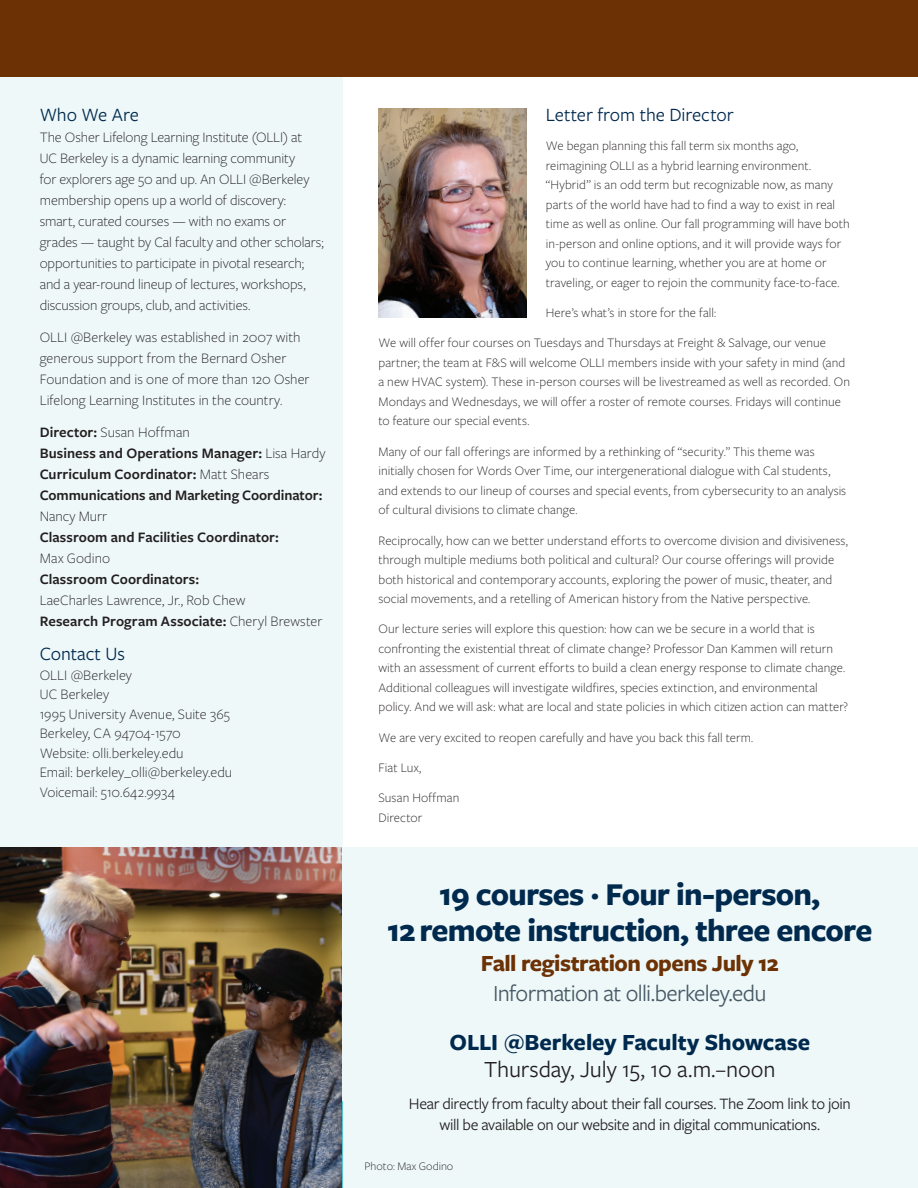
<style>
.page{position:relative;width:918px;height:1188px;background:#fff}
.page>*{position:absolute;margin:0;border:0;box-sizing:border-box;transform-origin:0 0}
.t1{font:700 33px/36px "Freight Sans Pro";letter-spacing:-.025em;color:#00294e;text-align:center}
.Text_11_14{font:24px/30px "Freight Sans Pro";letter-spacing:-.03em;color:#475865;text-align:center}
.Info_Session{font:700 24px "Freight Sans Pro";letter-spacing:-.005em;color:#00294e}
.Info_Session-2{font:24px "Freight Sans Pro";letter-spacing:-.005em;color:#231f20}
.Freight_Sans_BodyTex{font:19.5px "Freight Sans Pro";letter-spacing:-.005em;color:#00294e}
.Text_11_14-2{font:16.5px/21px "Freight Sans Pro";letter-spacing:-.02em;color:#231f20;text-align:center}
.Freight_Sans_BodyTex-2{font:300 15px/21px "Freight Sans Pro";letter-spacing:-.005em;color:#231f20}
.Freight_Sans_BodyTex-3{font:600 15px/21px "Freight Sans Pro";color:#231f20}
.Freight_Sans_BodyTex-4{font:300 13.5px/19.5px "Freight Sans Pro";letter-spacing:.005em;color:#231f20}
.Photo_Caption_2{font:300 12px "Freight Sans Pro";color:#231f20}
.s1{font-weight:300}
.s2{font-weight:700;color:#6c3205}
</style>
<div class="page">
<div style="left:0;top:0;width:918px;height:77px;background:#6c3205"></div>
<div style="left:0;top:77px;width:342px;height:1111px;background:#eef8f8"></div>
<div style="left:342px;top:848px;width:576px;height:340px;background:#eef8f8"></div>
<img style="left:0;top:848px;width:342px;height:340px">
<img style="left:379px;top:108px;width:148px;height:209px">
<p class="Freight_Sans_BodyTex" style="left:40px;top:102px;width:101px">Who We Are</p>
<p class="Freight_Sans_BodyTex-2" style="left:40px;top:126px;width:286px">The Osher Lifelong Learning Institute (OLLI) at<br>UC Berkeley is a dynamic learning community<br>for explorers age 50 and up. An OLLI @Berkeley membership opens up a world of discovery: smart, curated courses — with no exams or grades — taught by Cal faculty and other scholars; opportunities to participate in pivotal research; and a year-round lineup of lectures, workshops, discussion groups, club, and activities.</p>
<p class="Freight_Sans_BodyTex-2" style="left:40px;top:326px;width:271px">OLLI @Berkeley was established in 2007 with generous support from the Bernard Osher Foundation and is one of more than 120 Osher Lifelong Learning Institutes in the country.</p>
<p class="Freight_Sans_BodyTex-3" style="left:40px;top:421px;width:287px">Director: <span class="s1">Susan Hoffman<br></span>Business and Operations Manager: <span class="s1">Lisa Hardy<br></span>Curriculum Coordinator: <span class="s1">Matt Shears<br></span>Communications and Marketing Coordinator:<br><span class="s1">Nancy Murr<br></span>Classroom and Facilities Coordinator:<br><span class="s1">Max Godino<br></span>Classroom Coordinators:<br><span class="s1">LaeCharles Lawrence, Jr., Rob Chew<br></span>Research Program Associate: <span class="s1">Cheryl Brewster</span></p>
<p class="Freight_Sans_BodyTex" style="left:40px;top:641px;width:87px">Contact Us</p>
<p class="Freight_Sans_BodyTex-2" style="left:40px;top:664px;width:194px;line-height:19.5px">OLLI @Berkeley<br>UC Berkeley<br>1995 University Avenue, Suite 365<br>Berkeley, CA 94704-1570<br>Website: olli.berkeley.edu<br>Email: berkeley_olli@berkeley.edu<br>Voicemail: 510.642.9934</p>
<p class="Freight_Sans_BodyTex" style="left:546px;top:102px;width:189px">Letter from the Director</p>
<p class="Freight_Sans_BodyTex-4" style="left:546px;top:136px;width:305px">We began planning this fall term six months ago, reimagining OLLI as a hybrid learning environment. “Hybrid” is an odd term but recognizable now, as many parts of the world have had to find a way to exist in real time as well as online. Our fall programming will have both in-person and online options, and it will provide ways for you to continue learning, whether you are at home or traveling, or eager to rejoin the community face-to-face.</p>
<p class="Freight_Sans_BodyTex-4" style="left:546px;top:302px;width:172px">Here’s what’s in store for the fall:</p>
<p class="Freight_Sans_BodyTex-4" style="left:378px;top:333px;width:473px">We will offer four courses on Tuesdays and Thursdays at Freight &amp; Salvage, our venue partner; the team at F&amp;S will welcome OLLI members inside with your safety in mind (and a new HVAC system). These in-person courses will be livestreamed as well as recorded. On Mondays and Wednesdays, we will offer a roster of remote courses. Fridays will continue to feature our special events.</p>
<p class="Freight_Sans_BodyTex-4" style="left:378px;top:441px;width:469px">Many of our fall offerings are informed by a rethinking of “security.” This theme was initially chosen for Words Over Time, our intergenerational dialogue with Cal students, and extends to our lineup of courses and special events, from cybersecurity to an analysis of cultural divisions to climate change.</p>
<p class="Freight_Sans_BodyTex-4" style="left:378px;top:530px;width:471px">Reciprocally, how can we better understand efforts to overcome division and divisiveness, through multiple mediums both political and cultural? Our course offerings will provide both historical and contemporary accounts, exploring the power of music, theater, and social movements, and a retelling of American history from the Native perspective.</p>
<p class="Freight_Sans_BodyTex-4" style="left:378px;top:619px;width:471px">Our lecture series will explore this question: how can we be secure in a world that is confronting the existential threat of climate change? Professor Dan Kammen will return with an assessment of current efforts to build a clean energy response to climate change.<br>Additional colleagues will investigate wildfires, species extinction, and environmental policy. And we will ask: what are local and state policies in which citizen action can matter?</p>
<p class="Freight_Sans_BodyTex-4" style="left:378px;top:727px;width:376px">We are very excited to reopen carefully and have you back this fall term.</p>
<p class="Freight_Sans_BodyTex-4" style="left:378px;top:757px;width:44px">Fiat Lux,</p>
<p class="Freight_Sans_BodyTex-4" style="left:378px;top:788px;width:82px">Susan Hoffman<br>Director</p>
<p class="t1" style="left:387px;top:875px;width:487px">19 courses · Four in-person,<br>12 remote instruction, three encore</p>
<p class="Text_11_14" style="left:481px;top:947px;width:300px"><span class="s2">Fall registration opens July 12<br></span>Information at olli.berkeley.edu</p>
<p class="Info_Session" style="left:449px;top:1025px;width:362px">OLLI @Berkeley Faculty Showcase</p>
<p class="Info_Session-2" style="left:484px;top:1054px;width:293px">Thursday, July 15, 10 a.m.–noon</p>
<p class="Text_11_14-2" style="left:409px;top:1093px;width:443px">Hear directly from faculty about their fall courses. The Zoom link to join will be available on our website and in digital communications.</p>
<p class="Photo_Caption_2" style="left:365px;top:1158px;width:90px">Photo: Max Godino</p>
</div>
